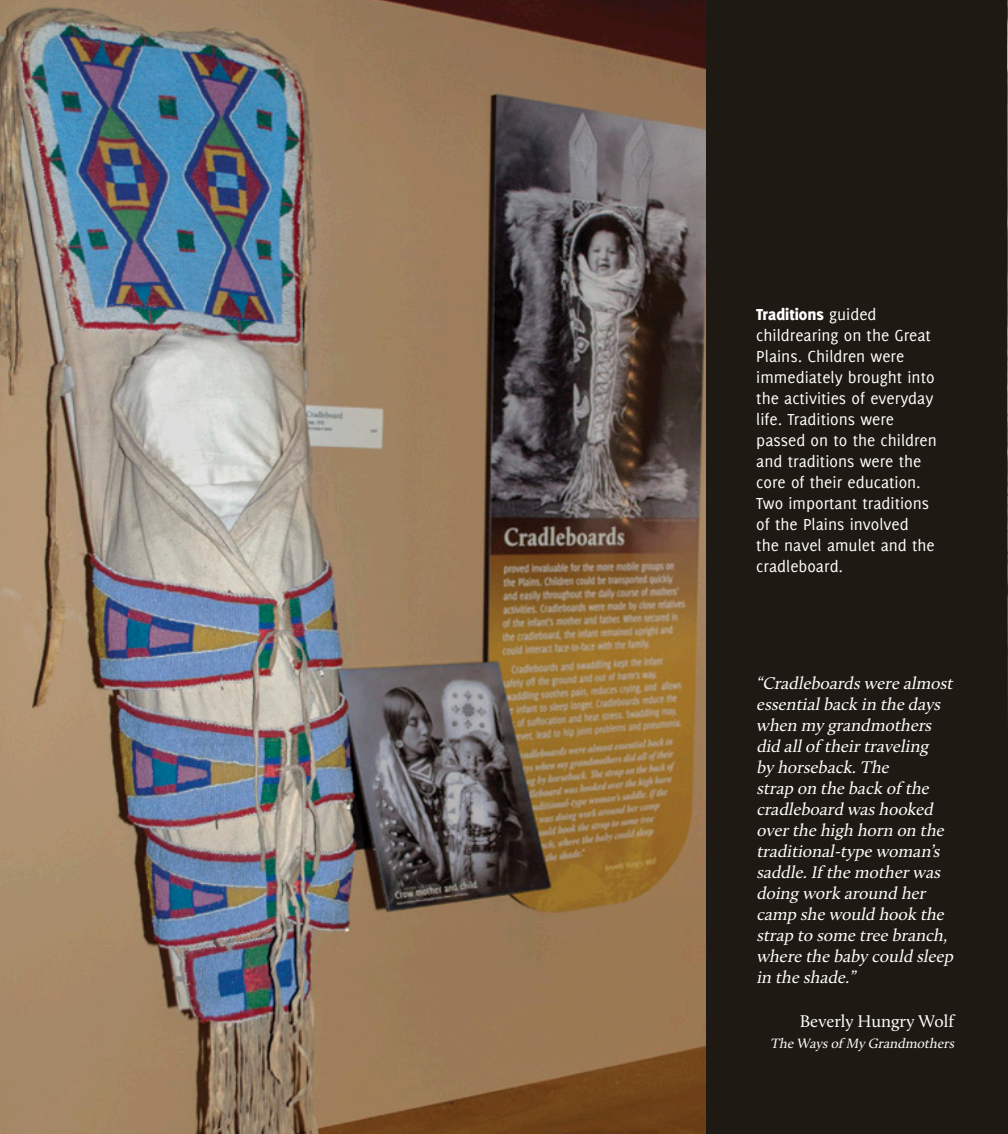
<style>
.page{position:relative;width:1008px;height:1134px;background:#fff}
.page>*{position:absolute;margin:0;border:0;box-sizing:border-box;transform-origin:0 0}
.t1{font:italic 17.5px/21px "Calluna";color:#fff}
.t2{font:17.5px/21px "Delicious";color:#fff}
.t3{font:17.5px "Calluna";color:#fff}
.t4{font:italic 14px "Calluna";color:#fff}
.s1{font-weight:800}
</style>
<div class="page">
<img style="left:0;top:0;width:707px;height:1134px">
<div style="left:707px;top:0;width:301px;height:1134px;background:#1e1913"></div>
<img style="left:1007px;top:0;width:1px;height:707px">
<p class="t2" style="left:756px;top:304px;width:182px"><span class="s1">Traditions</span> guided childrearing on the Great<br>Plains. Children were immediately brought into the activities of everyday life. Traditions were passed on to the children and traditions were the core of their education.<br>Two important traditions of the Plains involved<br>the navel amulet and the cradleboard.</p>
<p class="t1" style="left:756px;top:673px;width:202px">“Cradleboardswere almost essentialback in the days when my grandmothers did allof theirtraveling<br>by horseback.The<br>strap on the back of the cradleboard washooked overthe high horn on the traditional-type woman’s saddle.If the motherwas doing work around her camp she would hook the strap to some tree branch, where the baby could sleep in the shade.”</p>
<p class="t3" style="left:800px;top:1011px;width:156px">Beverly Hungry Wolf</p>
<p class="t4" style="left:770px;top:1035px;width:188px">The Waysof My Grandmothers</p>
</div>
